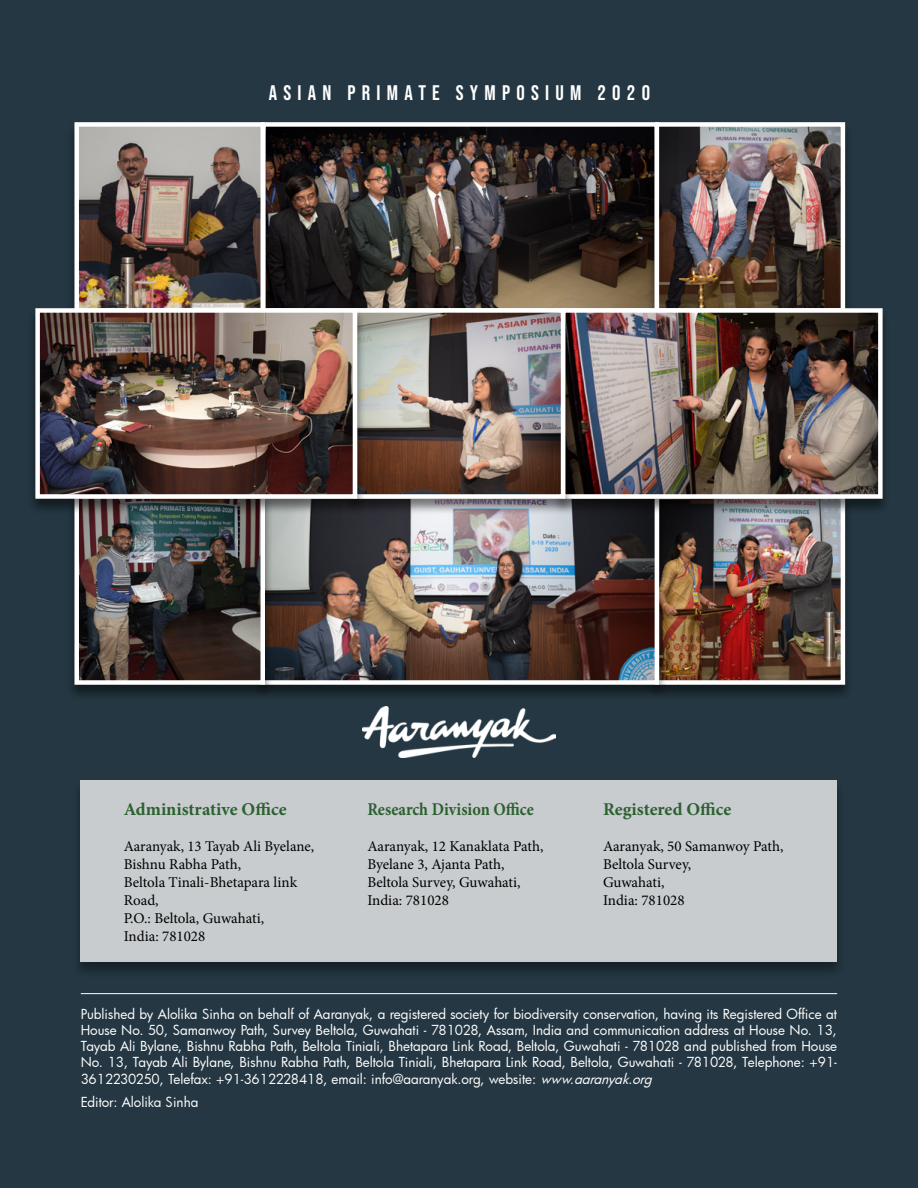
<style>
.page{position:relative;width:918px;height:1188px;background:#243742}
.page>*{position:absolute;margin:0;border:0;box-sizing:border-box;transform-origin:0 0}
.t1{font:21px "Bebas Neue";letter-spacing:.3em;color:#fff}
.t2{font:700 18px "Minion Pro";color:#2b602f}
.t3{font:700 18px "Minion Pro";color:#2b602f;scale:.9 1}
.t4{font:15px/18px "Minion Pro";letter-spacing:-.005em;color:#000}
.t5{font:13.5px/16.2px "Futura";color:#fff;text-align:justify}
.s1{font-style:italic}
</style>
<div class="page">
<hr style="left:81px;top:993px;width:756px;height:1px;background:#fff">
<img style="left:362px;top:707px;width:194px;height:51px">
<img style="left:274px;top:127px;width:372px;height:180px">
<div style="left:261px;top:122px;width:398px;height:191px;border:4px solid #fff"></div>
<div style="left:646px;top:121px;width:208px;height:208px;background:#000;opacity:.5"></div>
<div style="left:655px;top:122px;width:190px;height:191px;border:4px solid #fff"></div>
<div style="left:646px;top:493px;width:208px;height:208px;background:#000;opacity:.5"></div>
<img style="left:667px;top:515px;width:173px;height:165px">
<div style="left:655px;top:494px;width:190px;height:191px;border:4px solid #fff"></div>
<div style="left:252px;top:493px;width:415px;height:208px;background:#000;opacity:.5"></div>
<div style="left:261px;top:494px;width:398px;height:191px;border:4px solid #fff"></div>
<div style="left:66px;top:493px;width:208px;height:208px;background:#000;opacity:.5"></div>
<div style="left:74px;top:494px;width:191px;height:191px;border:4px solid #fff"></div>
<div style="left:66px;top:121px;width:208px;height:208px;background:#000;opacity:.5"></div>
<div style="left:74px;top:122px;width:191px;height:191px;border:4px solid #fff"></div>
<div style="left:552px;top:307px;width:339px;height:208px;background:#000;opacity:.5"></div>
<img style="left:574px;top:313px;width:304px;height:181px">
<div style="left:561px;top:308px;width:322px;height:191px;border:4px solid #fff"></div>
<div style="left:72px;top:779px;width:773px;height:199px;background:#000;opacity:.5"></div>
<div style="left:81px;top:780px;width:756px;height:182px;background:#c8cccf"></div>
<div style="left:344px;top:307px;width:230px;height:208px;background:#000;opacity:.5"></div>
<div style="left:353px;top:308px;width:212px;height:191px;border:4px solid #fff"></div>
<div style="left:27px;top:307px;width:339px;height:208px;background:#000;opacity:.5"></div>
<div style="left:35px;top:308px;width:322px;height:191px;border:4px solid #fff"></div>
<h1 class="t1" style="left:269px;top:81px;width:383px">ASIAN PRIMATE SYMPOSIUM 2020</h1>
<h2 class="t2" style="left:124px;top:796px;width:164px">Administrative Office</h2>
<p class="t4" style="left:124px;top:837px;width:192px">Aaranyak, 13 Tayab Ali Byelane,<br>Bishnu Rabha Path,<br>Beltola Tinali-Bhetapara link<br>Road,<br>P.O.: Beltola, Guwahati,<br>India: 781028</p>
<h2 class="t3" style="left:367px;top:796px;width:187px">Research Division Office</h2>
<p class="t4" style="left:367px;top:837px;width:178px">Aaranyak, 12 Kanaklata Path,<br>Byelane 3, Ajanta Path,<br>Beltola Survey, Guwahati,<br>India: 781028</p>
<h2 class="t2" style="left:603px;top:796px;width:130px">Registered Office</h2>
<p class="t4" style="left:603px;top:837px;width:182px">Aaranyak, 50 Samanwoy Path,<br>Beltola Survey,<br>Guwahati,<br>India: 781028</p>
<p class="t5" style="left:81px;top:1005px;width:758px">Published by Alolika Sinha on behalf of Aaranyak, a registered society for biodiversity conservation, having its Registered Office at House No. 50, Samanwoy Path, Survey Beltola, Guwahati - 781028, Assam, India and communication address at House No. 13, Tayab Ali Bylane, Bishnu Rabha Path, Beltola Tiniali, Bhetapara Link Road, Beltola, Guwahati - 781028 and published from House No. 13, Tayab Ali Bylane, Bishnu Rabha Path, Beltola Tiniali, Bhetapara Link Road, Beltola, Guwahati - 781028, Telephone: +91- 3612230250, Telefax: +91-3612228418, email: info@aaranyak.org, website: <span class="s1">www.aaranyak.org</span></p>
<p class="t5" style="left:81px;top:1094px;width:119px">Editor: Alolika Sinha</p>
</div>
